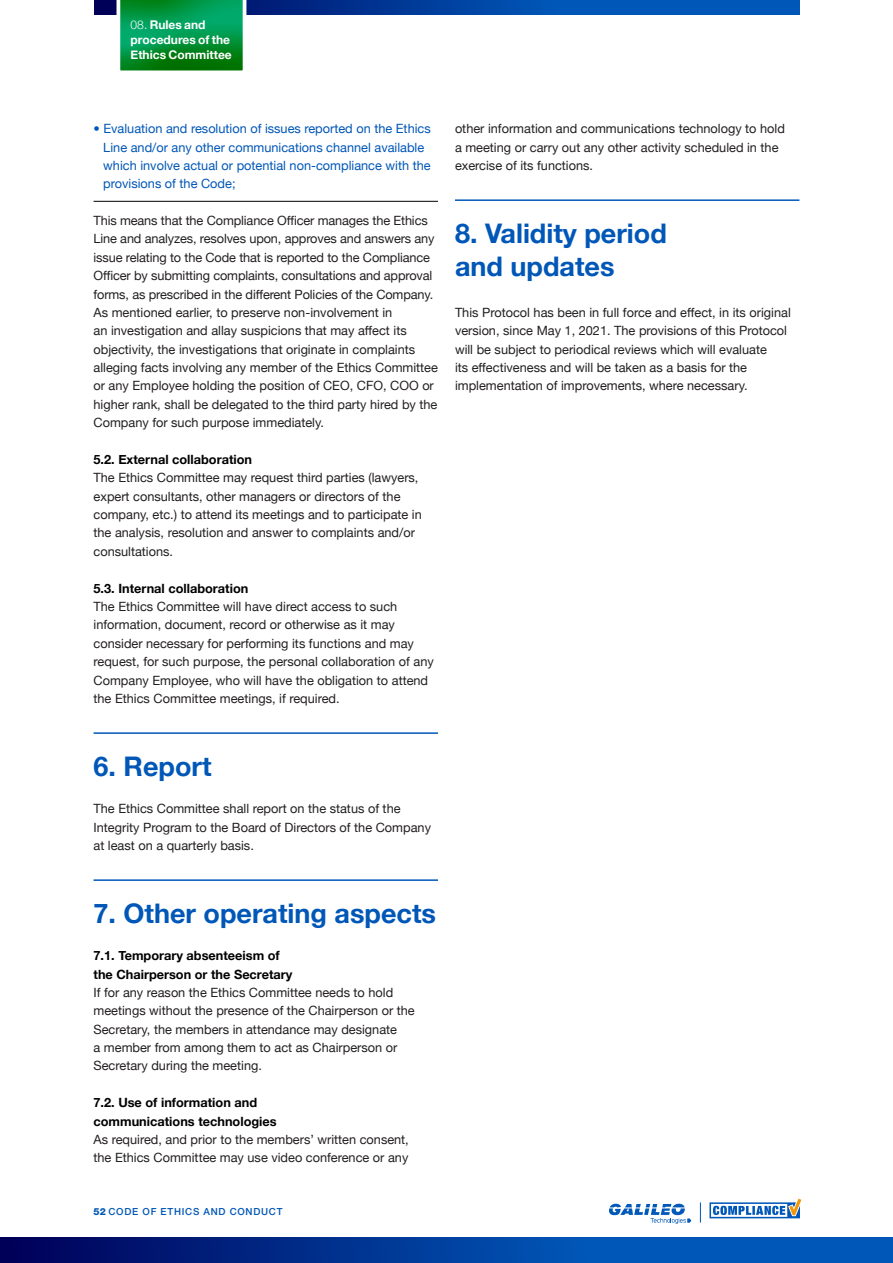
<style>
.page{position:relative;width:893px;height:1263px;background:#fff}
.page>*{position:absolute;margin:0;border:0;box-sizing:border-box;transform-origin:0 0}
.t1{font:700 27px "Helvetica Neue";color:#0057b7}
.t2{font:12.75px/18.3px "Helvetica Neue";color:#231f20}
.t3{font:12.75px/18.3px "Helvetica Neue";color:#0057b7}
.t4{font:700 12.75px/18.3px "Helvetica Neue";color:#000}
.t5{font:700 12px/15px "Helvetica Neue";color:#fff}
.t6{font:500 9.75px "Helvetica Neue LT Std";letter-spacing:.075em;color:#0057b7}
.s1{font-weight:300}
.s2{font-weight:500}
.s3{font-weight:800}
</style>
<div class="page">
<svg style="left:95px;top:0;width:704px;height:15px;background:#0043a1"></svg>
<svg style="left:0;top:1237px;width:893px;height:26px;background:#003997"></svg>
<svg style="left:700px;top:1202px;width:1px;height:20px"></svg>
<svg style="left:709px;top:1199px;width:92px;height:19px"></svg>
<svg style="left:609px;top:1204px;width:82px;height:20px"></svg>
<svg style="left:115px;top:0;width:133px;height:71px;background:#149a4d"></svg>
<hr style="left:94px;top:201px;width:344px;height:1px;background:#000">
<hr style="left:94px;top:732px;width:344px;height:2px;background:#0057b7">
<hr style="left:94px;top:879px;width:344px;height:2px;background:#0057b7">
<hr style="left:455px;top:199px;width:344px;height:2px;background:#0057b7">
<p class="t5" style="left:131px;top:18px;width:103px"><span class="s1">08.</span> Rules and procedures of the<br>Ethics Committee</p>
<p class="t3" style="left:94px;top:120px;width:339px"><span class="s2">•</span> Evaluation and resolution of issues reported on the Ethics</p>
<p class="t3" style="left:103px;top:139px;width:329px">Line and/or any other communications channel available which involve actual or potential non-compliance with the provisions of the Code;</p>
<p class="t2" style="left:94px;top:212px;width:343px">This means that the Compliance Officer manages the Ethics Line and analyzes, resolves upon, approves and answers any issue relating to the Code that is reported to the Compliance Officer by submitting complaints, consultations and approval forms, as prescribed in the different Policies of the Company.</p>
<p class="t2" style="left:94px;top:304px;width:346px">As mentioned earlier, to preserve non-involvement in<br>an investigation and allay suspicions that may affect its objectivity, the investigations that originate in complaints alleging facts involving any member of the Ethics Committee or any Employee holding the position of CEO, CFO, COO or higher rank, shall be delegated to the third party hired by the Company for such purpose immediately.</p>
<p class="t4" style="left:94px;top:451px;width:160px">5.2. External collaboration</p>
<p class="t2" style="left:94px;top:469px;width:330px">The Ethics Committee may request third parties (lawyers, expert consultants, other managers or directors of the company, etc.) to attend its meetings and to participate in the analysis, resolution and answer to complaints and/or consultations.</p>
<p class="t4" style="left:94px;top:579px;width:156px">5.3. Internal collaboration</p>
<p class="t2" style="left:94px;top:598px;width:342px">The Ethics Committee will have direct access to such information, document, record or otherwise as it may consider necessary for performing its functions and may request, for such purpose, the personal collaboration of any Company Employee, who will have the obligation to attend the Ethics Committee meetings, if required.</p>
<p class="t2" style="left:455px;top:120px;width:331px">other information and communications technology to hold a meeting or carry out any other activity scheduled in the exercise of its functions.</p>
<p class="t1" style="left:455px;top:213px;width:213px">8. Validity period</p>
<p class="t1" style="left:455px;top:246px;width:161px">and updates</p>
<p class="t2" style="left:455px;top:304px;width:337px">This Protocol has been in full force and effect, in its original version, since May 1, 2021. The provisions of this Protocol will be subject to periodical reviews which will evaluate<br>its effectiveness and will be taken as a basis for the implementation of improvements, where necessary.</p>
<p class="t1" style="left:94px;top:745px;width:120px">6. Report</p>
<p class="t2" style="left:94px;top:800px;width:339px">The Ethics Committee shall report on the status of the<br>Integrity Program to the Board of Directors of the Company at least on a quarterly basis.</p>
<p class="t1" style="left:94px;top:892px;width:344px">7. Other operating aspects</p>
<p class="t4" style="left:94px;top:947px;width:200px">7.1. Temporary absenteeism of the Chairperson or the Secretary</p>
<p class="t2" style="left:94px;top:984px;width:323px">If for any reason the Ethics Committee needs to hold meetings without the presence of the Chairperson or the Secretary, the members in attendance may designate<br>a member from among them to act as Chairperson or Secretary during the meeting.</p>
<p class="t4" style="left:94px;top:1094px;width:185px">7.2. Use of information and communications technologies</p>
<p class="t2" style="left:94px;top:1131px;width:317px">As required, and prior to the members’ written consent, the Ethics Committee may use video conference or any</p>
<p class="t6" style="left:94px;top:1205px;width:190px"><span class="s3">52</span> CODE OF ETHICS AND CONDUCT</p>
</div>
